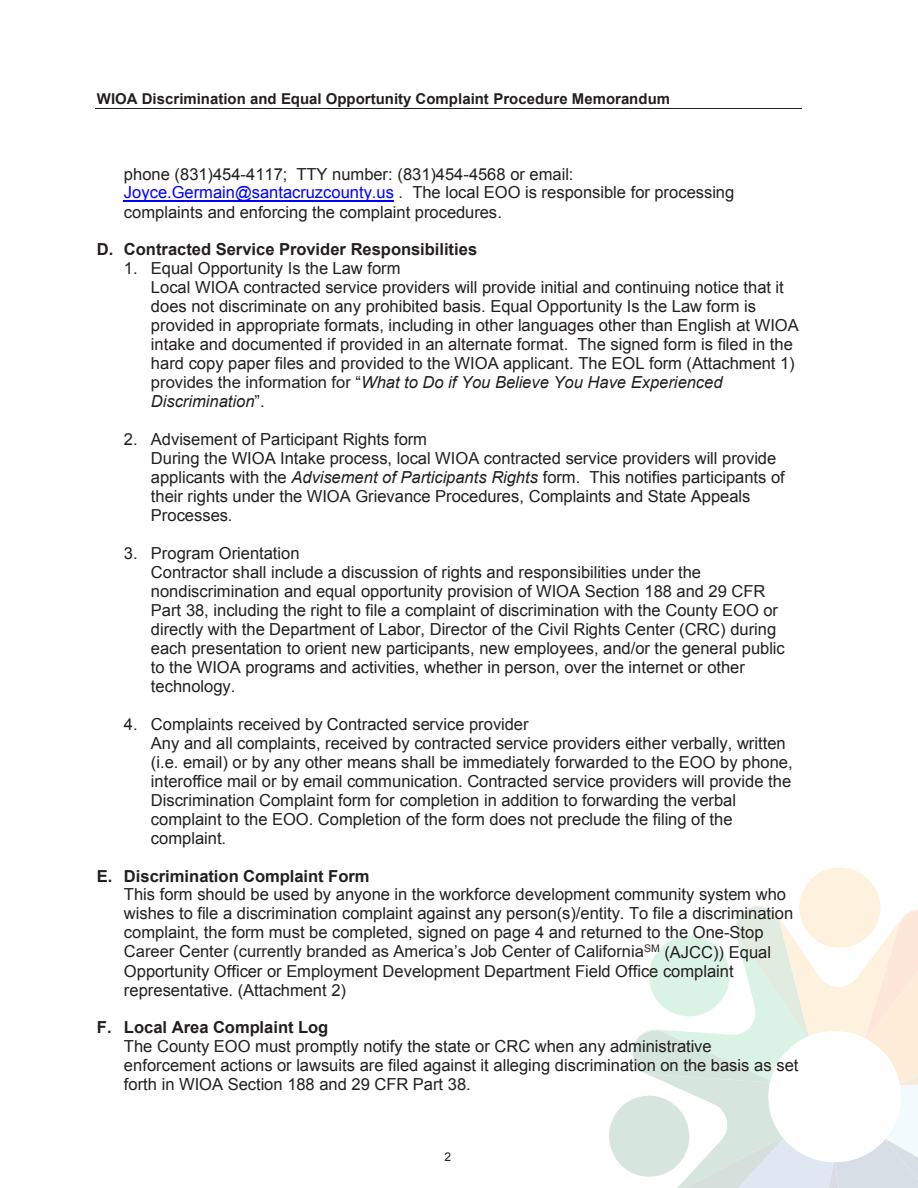
<style>
.page{position:relative;width:918px;height:1188px;background:#fff}
.page>*{position:absolute;margin:0;border:0;box-sizing:border-box;transform-origin:0 0}
.t1{font:16.5px/19px "Arial";color:#231f20}
.t2{font:700 16.5px "Arial";color:#231f20}
.t3{font:700 15px "Arial";color:#231f20}
.t4{font:12px "Arial";color:#231f20}
.s1{color:#00f}
.s2{font-style:italic}
.s3{font-weight:700}
</style>
<div class="page">
<svg style="left:609px;top:868px;width:309px;height:320px"></svg>
<hr style="left:95px;top:108px;width:706px;height:1px;background:#231f20">
<hr style="left:124px;top:200px;width:270px;height:1px;background:#00f">
<p class="t3" style="left:97px;top:88px;width:575px">WIOA Discrimination and Equal Opportunity Complaint Procedure Memorandum</p>
<p class="t1" style="left:124px;top:164px;width:612px">phone (831)454-4117; TTY number: (831)454-4568 or email:<br><span class="s1">Joyce.Germain@santacruzcounty.us</span> . The local EOO is responsible for processing complaints and enforcing the complaint procedures.</p>
<p class="t2" style="left:97px;top:239px;width:382px">D. Contracted Service Provider Responsibilities</p>
<p class="t1" style="left:151px;top:259px;width:650px;text-indent:-27px">1. Equal Opportunity Is the Law form<br>Local WIOA contracted service providers will provide initial and continuing notice that it does not discriminate on any prohibited basis. Equal Opportunity Is the Law form is provided in appropriate formats, including in other languages other than English at WIOA intake and documented if provided in an alternate format. The signed form is filed in the hard copy paper files and provided to the WIOA applicant. The EOL form (Attachment 1) provides the information for “<span class="s2">What to Do if You Believe You Have Experienced Discrimination</span>”.</p>
<p class="t1" style="left:151px;top:430px;width:635px;text-indent:-27px">2. Advisement of Participant Rights form<br>During the WIOA Intake process, local WIOA contracted service providers will provide applicants with the <span class="s2">Advisement of Participants Rights</span> form. This notifies participants of their rights under the WIOA Grievance Procedures, Complaints and State Appeals Processes.</p>
<p class="t1" style="left:151px;top:544px;width:635px;text-indent:-27px">3. Program Orientation<br>Contractor shall include a discussion of rights and responsibilities under the nondiscrimination and equal opportunity provision of WIOA Section 188 and 29 CFR Part 38, including the right to file a complaint of discrimination with the County EOO or directly with the Department of Labor, Director of the Civil Rights Center (CRC) during each presentation to orient new participants, new employees, and/or the general public to the WIOA programs and activities, whether in person, over the internet or other technology.</p>
<p class="t1" style="left:151px;top:715px;width:643px;text-indent:-27px">4. Complaints received by Contracted service provider<br>Any and all complaints, received by contracted service providers either verbally, written (i.e. email) or by any other means shall be immediately forwarded to the EOO by phone, interoffice mail or by email communication. Contracted service providers will provide the Discrimination Complaint form for completion in addition to forwarding the verbal complaint to the EOO. Completion of the form does not preclude the filing of the complaint.</p>
<p class="t1" style="left:124px;top:866px;width:671px;text-indent:-27px"><span class="s3">E. Discrimination Complaint Form<br></span>This form should be used by anyone in the workforce development community system who wishes to file a discrimination complaint against any person(s)/entity. To file a discrimination complaint, the form must be completed, signed on page 4 and returned to the One-Stop Career Center (currently branded as America’s Job Center of California<sup>SM</sup> (AJCC)) Equal Opportunity Officer or Employment Development Department Field Office complaint representative. (Attachment 2)</p>
<p class="t1" style="left:124px;top:1018px;width:676px;text-indent:-27px"><span class="s3">F. Local Area Complaint Log<br></span>The County EOO must promptly notify the state or CRC when any administrative enforcement actions or lawsuits are filed against it alleging discrimination on the basis as set forth in WIOA Section 188 and 29 CFR Part 38.</p>
<p class="t4" style="left:445px;top:1149px;width:8px">2</p>
</div>
